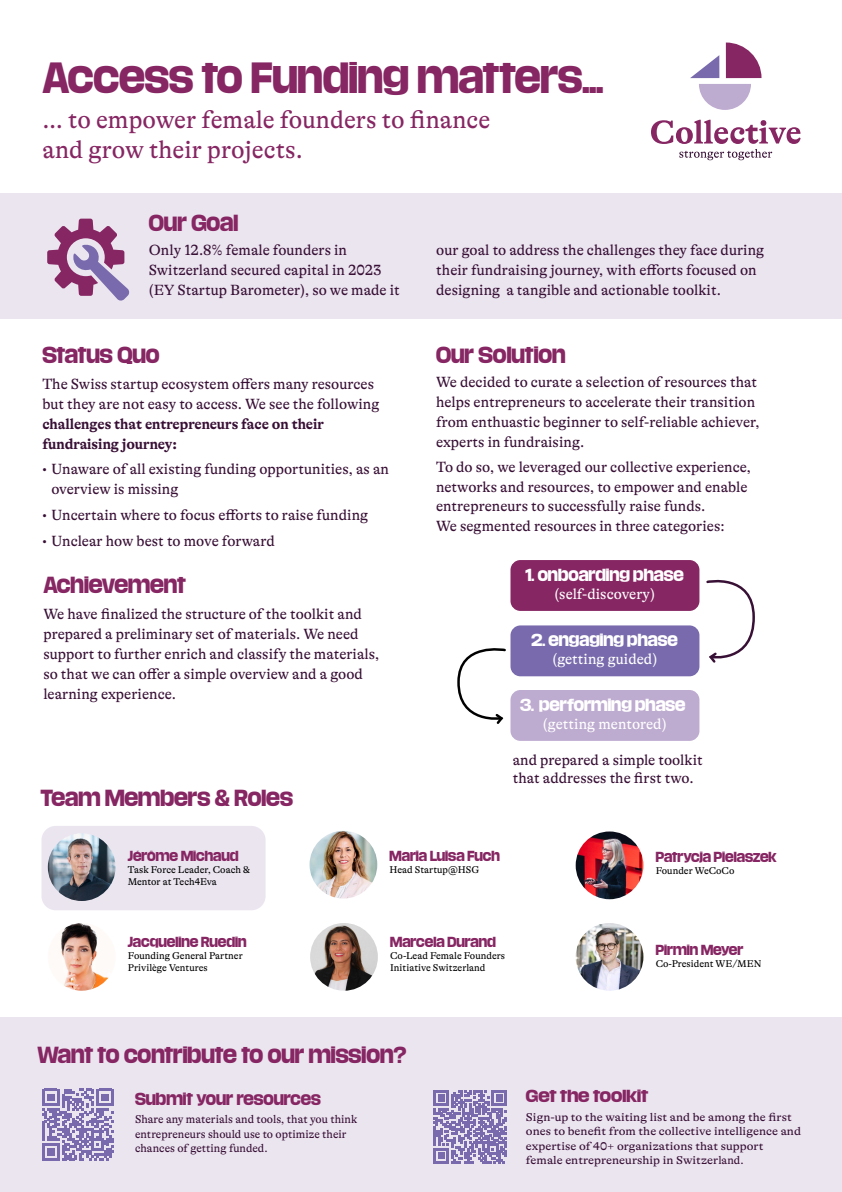
<style>
.page{position:relative;width:842px;height:1192px;background:#fff}
.page>*{position:absolute;margin:0;border:0;box-sizing:border-box;transform-origin:0 0}
.t1{font:700 37.5px "Media Sans";color:#862663}
.t2{font:25px/30px "GT Alpina";color:#862663}
.t3{font:700 20px "Media Sans";color:#862663}
.t4{font:15px/20px "GT Alpina";color:#380f35}
.t5{font:700 15px/20px "GT Alpina";color:#380f35}
.t6{font:700 15px "Media Sans";color:#fff}
.t7{font:15px "GT Alpina";color:#fff}
.t8{font:700 15px "Media Sans";color:#862663}
.t9{font:700 15px "Media Sans";color:#862663;scale:1.09 1}
.t10{font:700 12.5px "Media Sans";color:#862663}
.t11{font:11.5px/14.5px "GT Alpina";color:#380f35;scale:1.09 1}
.t12{font:11.5px/14.5px "GT Alpina";color:#380f35}
.t13{font:10px/12px "GT Alpina";color:#000}
</style>
<div class="page">
<div style="left:0;top:1018px;width:842px;height:174px;background:#ebe5f0"></div>
<div style="left:41px;top:826px;width:225px;height:84px;background:#ebe5f0;border-radius:14px"></div>
<div style="left:0;top:193px;width:842px;height:125px;background:#ebe5f0"></div>
<svg style="left:690px;top:55px;width:29px;height:23px"></svg>
<svg style="left:726px;top:43px;width:35px;height:35px"></svg>
<svg style="left:699px;top:84px;width:52px;height:26px"></svg>
<svg style="left:651px;top:120px;width:150px;height:40px"></svg>
<img style="left:48px;top:833px;width:68px;height:68px;border-radius:34px">
<img style="left:48px;top:923px;width:68px;height:68px;border-radius:34px">
<img style="left:310px;top:831px;width:67px;height:68px;border-radius:34px">
<img style="left:310px;top:923px;width:68px;height:68px;border-radius:34px">
<img style="left:576px;top:831px;width:67px;height:68px;border-radius:34px">
<img style="left:576px;top:923px;width:67px;height:68px;border-radius:34px">
<div style="left:510px;top:560px;width:189px;height:51px;background:#862663;border-radius:10px"></div>
<div style="left:510px;top:625px;width:189px;height:51px;background:#786aac;border-radius:10px"></div>
<div style="left:510px;top:690px;width:189px;height:51px;background:#beabd0;border-radius:10px"></div>
<svg style="left:706px;top:579px;width:48px;height:84px"></svg>
<svg style="left:457px;top:648px;width:49px;height:76px"></svg>
<svg style="left:47px;top:219px;width:83px;height:82px"></svg>
<svg style="left:42px;top:1089px;width:72px;height:71px"></svg>
<svg style="left:433px;top:1090px;width:74px;height:74px"></svg>
<h1 class="t1" style="left:43px;top:56px;width:562px">Access to Funding matters…</h1>
<h2 class="t2" style="left:43px;top:104px;width:449px">… to empower female founders to finance and grow their projects.</h2>
<h3 class="t3" style="left:149px;top:211px;width:91px">Our Goal</h3>
<p class="t4" style="left:149px;top:240px;width:253px">Only 12.8% female founders in<br>Switzerland secured capital in 2023 (EY Startup Barometer), so we made it</p>
<h3 class="t3" style="left:42px;top:343px;width:119px">Status Quo</h3>
<p class="t4" style="left:42px;top:374px;width:339px">The Swiss startup ecosystem offers many resources but they are not easy to access. We see the following</p>
<p class="t5" style="left:42px;top:414px;width:283px">challenges that entrepreneurs face on their fundraising journey:</p>
<p class="t4" style="left:51px;top:459px;width:339px;text-indent:-9px">• Unaware of all existing funding opportunities, as an overview is missing</p>
<p class="t4" style="left:42px;top:505px;width:327px">• Uncertain where to focus efforts to raise funding</p>
<p class="t4" style="left:42px;top:531px;width:234px">• Unclear how best to move forward</p>
<h3 class="t3" style="left:43px;top:573px;width:144px">Achievement</h3>
<p class="t4" style="left:43px;top:604px;width:338px">We have finalized the structure of the toolkit and prepared a preliminary set of materials. We need support to further enrich and classify the materials, so that we can offer a simple overview and a good learning experience.</p>
<h3 class="t3" style="left:40px;top:786px;width:254px">Team Members &amp; Roles</h3>
<p class="t4" style="left:436px;top:240px;width:330px">our goal to address the challenges they face during their fundraising journey, with efforts focused on designing a tangible and actionable toolkit.</p>
<h3 class="t3" style="left:436px;top:343px;width:131px">Our Solution</h3>
<p class="t4" style="left:436px;top:372px;width:325px">We decided to curate a selection of resources that helps entrepreneurs to accelerate their transition from enthuastic beginner to self-reliable achiever, experts in fundraising.</p>
<p class="t4" style="left:436px;top:457px;width:316px">To do so, we leveraged our collective experience, networks and resources, to empower and enable entrepreneurs to successfully raise funds.<br>We segmented resources in three categories:</p>
<p class="t6" style="left:525px;top:566px;width:160px">1. onboarding phase</p>
<p class="t7" style="left:555px;top:585px;width:102px">(self-discovery)</p>
<p class="t6" style="left:531px;top:631px;width:148px">2. engaging phase</p>
<p class="t7" style="left:552px;top:651px;width:106px">(getting guided)</p>
<p class="t6" style="left:520px;top:696px;width:167px">3. performing phase</p>
<p class="t7" style="left:543px;top:715px;width:125px">(getting mentored)</p>
<p class="t4" style="left:513px;top:751px;width:192px;line-height:18px">and prepared a simple toolkit that addresses the first two.</p>
<p class="t10" style="left:128px;top:849px;width:112px">Jérôme Michaud</p>
<p class="t13" style="left:128px;top:864px;width:124px">Task Force Leader, Coach &amp;<br>Mentor at Tech4Eva</p>
<p class="t10" style="left:128px;top:935px;width:120px">Jacqueline Ruedin</p>
<p class="t13" style="left:128px;top:950px;width:116px">Founding General Partner<br>Privilège Ventures</p>
<p class="t10" style="left:390px;top:848px;width:112px">Maria Luisa Fuch</p>
<p class="t13" style="left:390px;top:864px;width:91px">Head Startup@HSG</p>
<p class="t10" style="left:390px;top:935px;width:107px">Marcela Durand</p>
<p class="t13" style="left:390px;top:950px;width:116px">Co-Lead Female Founders<br>Initiative Switzerland</p>
<p class="t10" style="left:656px;top:849px;width:123px">Patrycja Pielaszek</p>
<p class="t13" style="left:656px;top:864px;width:80px">Founder WeCoCo</p>
<p class="t10" style="left:656px;top:942px;width:89px">Pirmin Meyer</p>
<p class="t13" style="left:656px;top:958px;width:107px">Co-President WE/MEN</p>
<h3 class="t3" style="left:38px;top:1043px;width:370px">Want to contribute to our mission?</h3>
<p class="t8" style="left:135px;top:1090px;width:187px">Submit your resources</p>
<p class="t12" style="left:135px;top:1112px;width:224px">Share any materials and tools, that you think entrepreneurs should use to optimize their chances of getting funded.</p>
<p class="t9" style="left:526px;top:1087px;width:114px">Get the toolkit</p>
<p class="t11" style="left:526px;top:1110px;width:254px">Sign-up to the waiting list and be among the first ones to benefit from the collective intelligence and expertise of 40+ organizations that support female entrepreneurship in Switzerland.</p>
</div>
